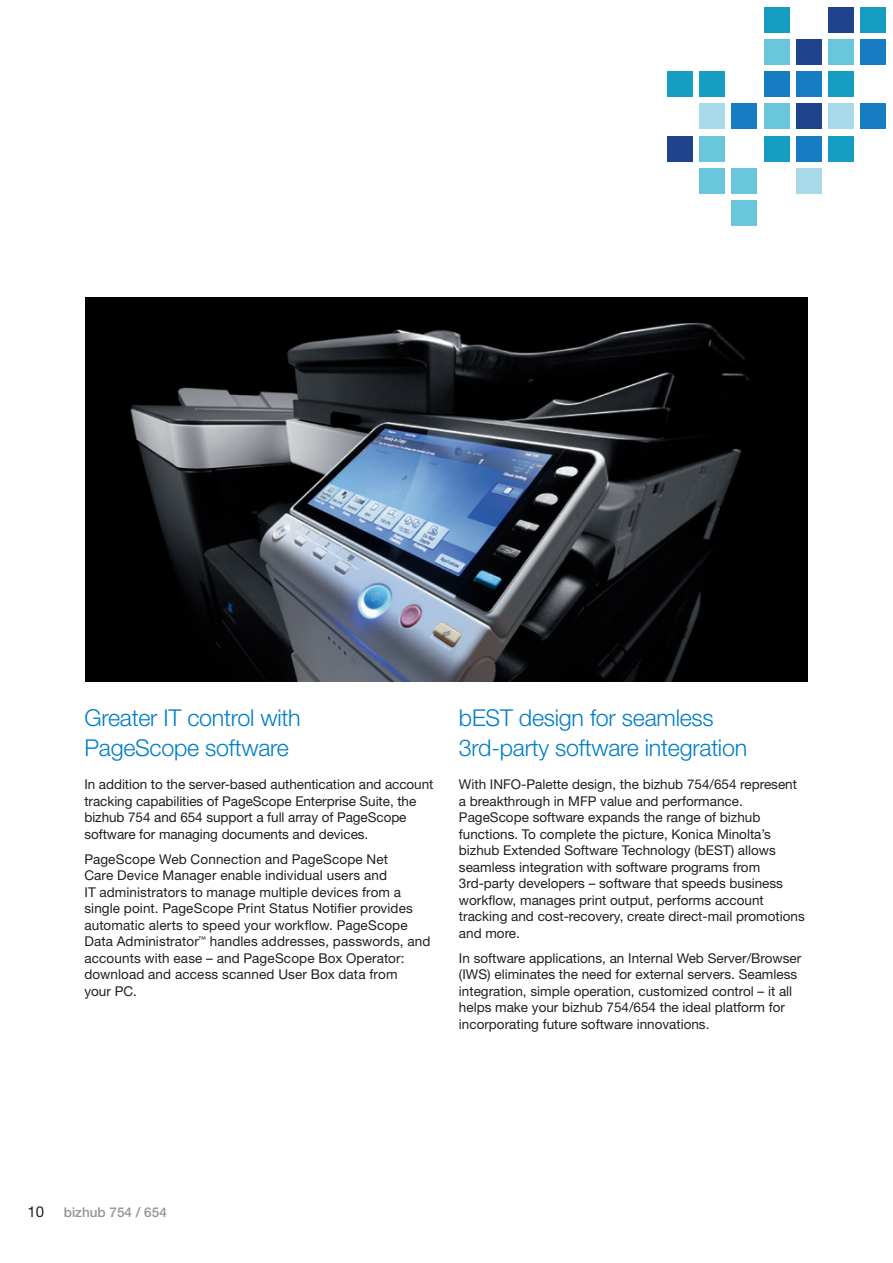
<style>
.page{position:relative;width:893px;height:1263px;background:#fff}
.page>*{position:absolute;margin:0;border:0;box-sizing:border-box;transform-origin:0 0}
.t1{font:300 23.25px/30px "Helvetica Neue LT Std";letter-spacing:-.01em;color:#007ec5}
.t2{font:15px "Helvetica Neue LT Std";color:#231f20}
.t3{font:13.5px/16.5px "Helvetica Neue LT Std";color:#231f20}
.t4{font:500 13.5px "Helvetica Neue LT Std";color:#939598}
</style>
<div class="page">
<img style="left:85px;top:298px;width:723px;height:384px">
<div style="left:764px;top:7px;width:25px;height:25px;background:#159ec1"></div>
<div style="left:796px;top:39px;width:25px;height:26px;background:#20438e"></div>
<div style="left:764px;top:39px;width:25px;height:26px;background:#6ac6db"></div>
<div style="left:828px;top:72px;width:25px;height:25px;background:#159ec1"></div>
<div style="left:796px;top:72px;width:25px;height:25px;background:#177dc2"></div>
<div style="left:764px;top:72px;width:25px;height:25px;background:#177dc2"></div>
<div style="left:699px;top:72px;width:26px;height:25px;background:#159ec1"></div>
<div style="left:667px;top:72px;width:25px;height:25px;background:#159ec1"></div>
<div style="left:861px;top:104px;width:25px;height:25px;background:#177dc2"></div>
<div style="left:828px;top:104px;width:25px;height:25px;background:#a8daea"></div>
<div style="left:796px;top:104px;width:25px;height:25px;background:#20438e"></div>
<div style="left:764px;top:104px;width:25px;height:25px;background:#6ac6db"></div>
<div style="left:861px;top:7px;width:25px;height:25px;background:#159ec1"></div>
<div style="left:828px;top:7px;width:25px;height:25px;background:#20438e"></div>
<div style="left:861px;top:39px;width:25px;height:26px;background:#177dc2"></div>
<div style="left:828px;top:39px;width:25px;height:26px;background:#6ac6db"></div>
<div style="left:732px;top:104px;width:25px;height:25px;background:#177dc2"></div>
<div style="left:699px;top:104px;width:26px;height:25px;background:#a8daea"></div>
<div style="left:828px;top:136px;width:25px;height:25px;background:#159ec1"></div>
<div style="left:796px;top:136px;width:25px;height:25px;background:#177dc2"></div>
<div style="left:764px;top:136px;width:25px;height:25px;background:#159ec1"></div>
<div style="left:699px;top:136px;width:26px;height:25px;background:#6ac6db"></div>
<div style="left:667px;top:136px;width:25px;height:25px;background:#20438e"></div>
<div style="left:796px;top:168px;width:25px;height:25px;background:#a8daea"></div>
<div style="left:732px;top:168px;width:25px;height:25px;background:#6ac6db"></div>
<div style="left:699px;top:168px;width:26px;height:25px;background:#6ac6db"></div>
<div style="left:732px;top:201px;width:25px;height:25px;background:#6ac6db"></div>
<h1 class="t1" style="left:84px;top:702px;width:218px">Greater IT control with<br>PageScope software</h1>
<p class="t3" style="left:84px;top:776px;width:351px">In addition to the server-based authentication and account tracking capabilities of PageScope Enterprise Suite, the bizhub 754 and 654 support a full array of PageScope software for managing documents and devices.</p>
<p class="t3" style="left:84px;top:850px;width:347px">PageScope Web Connection and PageScope Net<br>Care Device Manager enable individual users and<br>IT administrators to manage multiple devices from a single point. PageScope Print Status Notifier provides automatic alerts to speed your workflow. PageScope Data Administrator<sup>™</sup> handles addresses, passwords, and accounts with ease – and PageScope Box Operator: download and access scanned User Box data from<br>your PC.</p>
<h1 class="t1" style="left:459px;top:702px;width:290px">bEST design for seamless<br>3rd-party software integration</h1>
<p class="t3" style="left:459px;top:776px;width:347px">With INFO-Palette design, the bizhub 754/654 represent a breakthrough in MFP value and performance.<br>PageScope software expands the range of bizhub functions. To complete the picture, Konica Minolta’s bizhub Extended Software Technology (bEST) allows seamless integration with software programs from 3rd-party developers – software that speeds business workflow, manages print output, performs account tracking and cost-recovery, create direct-mail promotions and more.</p>
<p class="t3" style="left:459px;top:949px;width:344px">In software applications, an Internal Web Server/Browser (IWS) eliminates the need for external servers. Seamless integration, simple operation, customized control – it all helps make your bizhub 754/654 the ideal platform for incorporating future software innovations.</p>
<p class="t2" style="left:28px;top:1203px;width:18px">10</p>
<p class="t4" style="left:64px;top:1204px;width:105px">bizhub 754 / 654</p>
</div>
